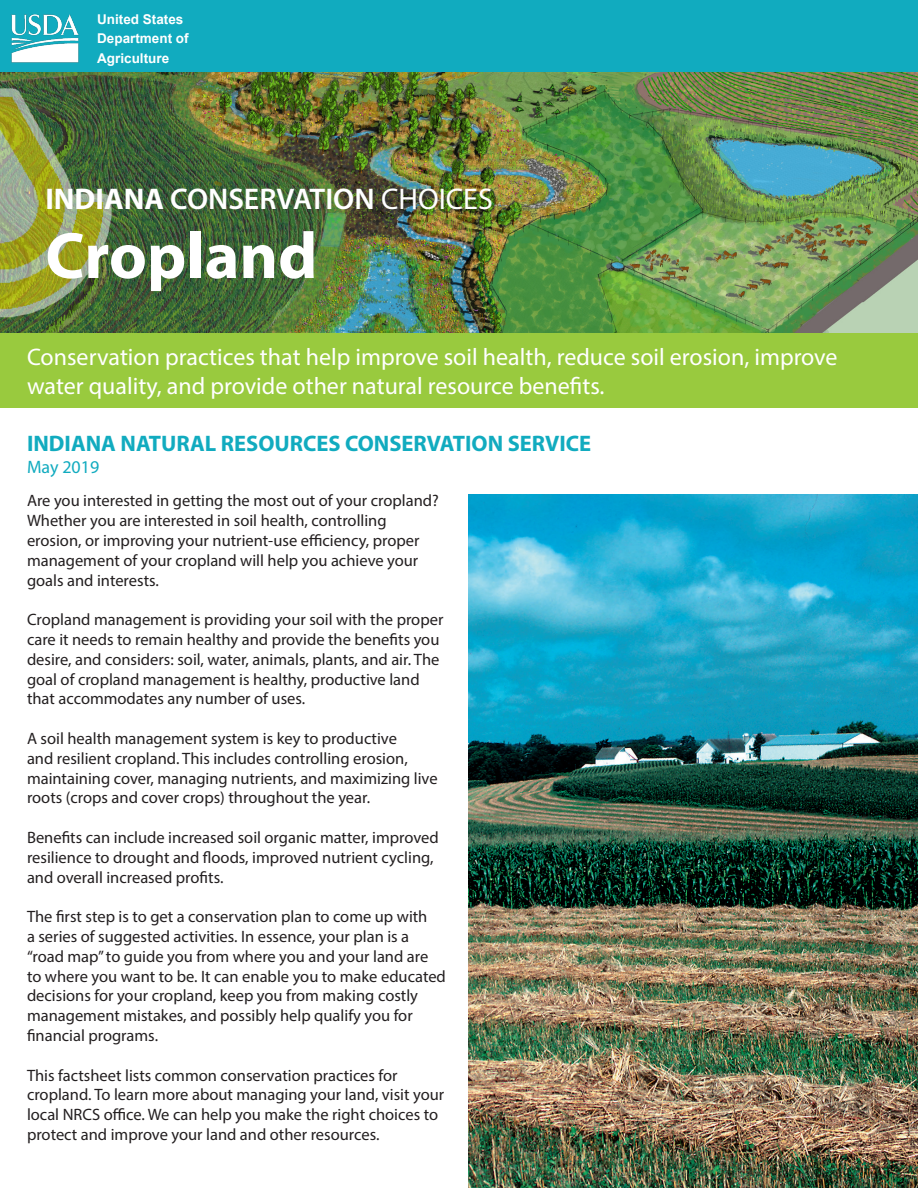
<style>
.page{position:relative;width:918px;height:1188px;background:#fff}
.page>*{position:absolute;margin:0;border:0;box-sizing:border-box;transform-origin:0 0}
.t1{font:700 66px "Myriad Pro";color:#fff}
.t2{font:600 30px "Myriad Pro";color:#fff}
.t3{font:24px/28.8px "Myriad Pro";color:#fff}
.t4{font:700 22.5px "Myriad Pro";color:#11abbf}
.t5{font:18px "Myriad Pro";color:#11abbf}
.t6{font:16.5px/19.8px "Myriad Pro";color:#231f20}
.t7{font:700 13.5px "Arial";color:#fff}
.s1{font-weight:700}
.s2{font-weight:400}
</style>
<div class="page">
<div style="left:0;top:332px;width:918px;height:76px;background:#99ca3e"></div>
<div style="left:0;top:0;width:918px;height:76px;background:#11abbf"></div>
<img style="left:0;top:73px;width:918px;height:259px">
<img style="left:469px;top:494px;width:449px;height:694px">
<img style="left:11px;top:14px;width:68px;height:49px">
<img style="left:0;top:86px;width:115px;height:236px">
<p class="t7" style="left:97px;top:10px;width:88px">United States</p>
<p class="t7" style="left:97px;top:29px;width:93px">Department of</p>
<p class="t7" style="left:97px;top:49px;width:74px">Agriculture</p>
<p class="t2" style="left:45px;top:179px;width:449px"><span class="s1">INDIANA</span> CONSERVATION <span class="s2">CHOICES</span></p>
<p class="t1" style="left:45px;top:213px;width:274px">Cropland</p>
<p class="t3" style="left:27px;top:342px;width:812px">Conservation practices that help improve soil health, reduce soil erosion, improve water quality, and provide other natural resource benefits.</p>
<p class="t4" style="left:27px;top:429px;width:566px">INDIANA NATURAL RESOURCES CONSERVATION SERVICE</p>
<p class="t5" style="left:27px;top:456px;width:74px">May 2019</p>
<p class="t6" style="left:27px;top:491px;width:413px">Are you interested in getting the most out of your cropland?<br>Whether you are interested in soil health, controlling erosion, or improving your nutrient-use efficiency, proper management of your cropland will help you achieve your goals and interests.</p>
<p class="t6" style="left:27px;top:610px;width:418px">Cropland management is providing your soil with the proper care it needs to remain healthy and provide the benefits you desire, and considers: soil, water, animals, plants, and air. The goal of cropland management is healthy, productive land that accommodates any number of uses.</p>
<p class="t6" style="left:27px;top:728px;width:412px">A soil health management system is key to productive<br>and resilient cropland. This includes controlling erosion, maintaining cover, managing nutrients, and maximizing live roots (crops and cover crops) throughout the year.</p>
<p class="t6" style="left:27px;top:827px;width:413px">Benefits can include increased soil organic matter, improved resilience to drought and floods, improved nutrient cycling, and overall increased profits.</p>
<p class="t6" style="left:27px;top:907px;width:420px">The first step is to get a conservation plan to come up with<br>a series of suggested activities. In essence, your plan is a “road map” to guide you from where you and your land are to where you want to be. It can enable you to make educated decisions for your cropland, keep you from making costly management mistakes, and possibly help qualify you for financial programs.</p>
<p class="t6" style="left:27px;top:1065px;width:419px">This factsheet lists common conservation practices for cropland. To learn more about managing your land, visit your local NRCS office. We can help you make the right choices to protect and improve your land and other resources.</p>
</div>
